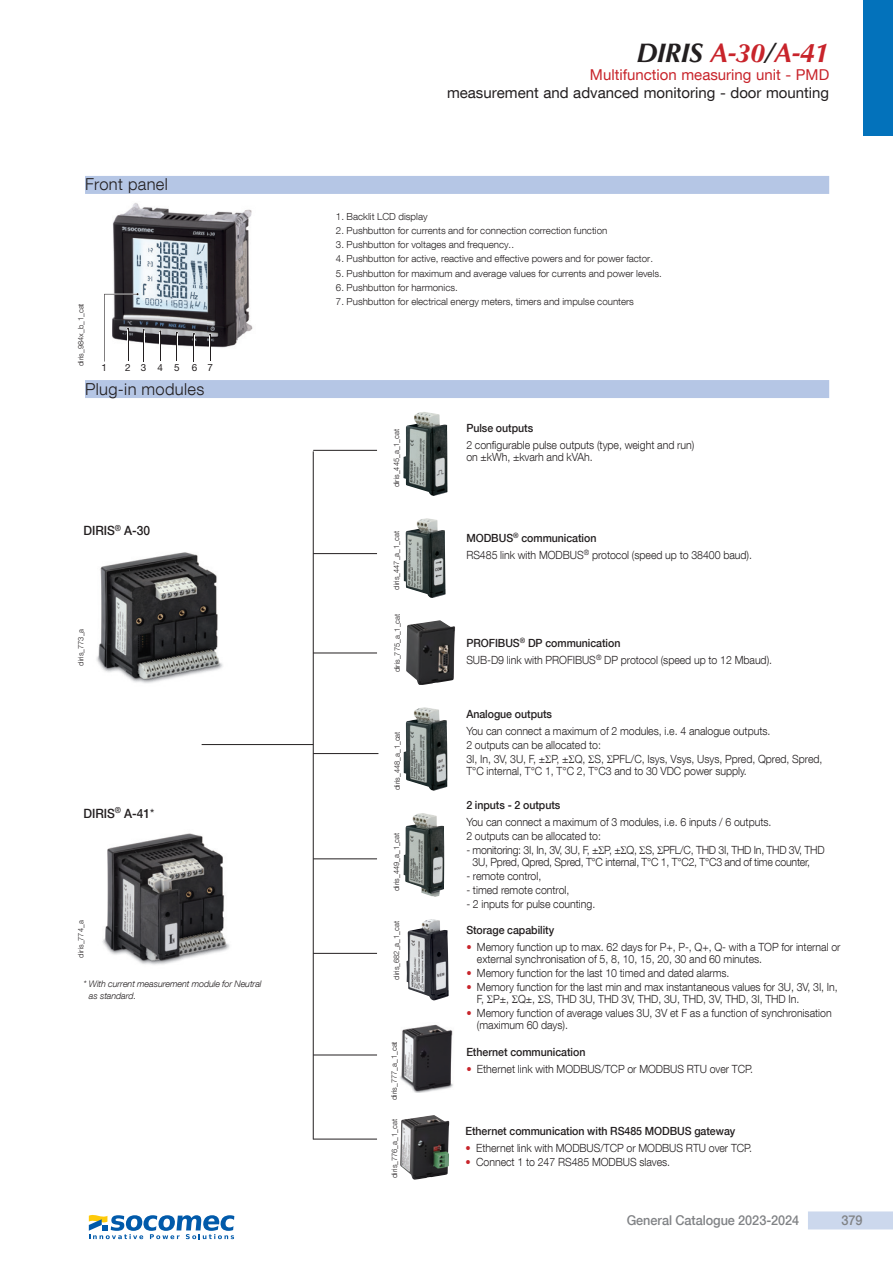
<style>
.page{position:relative;width:893px;height:1263px;background:#fff}
.page>*{position:absolute;margin:0;border:0;box-sizing:border-box;transform-origin:0 0}
.t1{font:italic 700 27px "Optima LT Std";letter-spacing:-.025em;color:#c8242b}
.titre_Bandeau{font:300 16.5px "Helvetica Neue LT Com";letter-spacing:.02em;color:#231f20}
.t2{font:15px "Helvetica Neue LT Com";color:#231f20}
.t3{font:15px "Helvetica Neue LT Com";color:#c8242b}
.t4{font:500 13.5px "Helvetica Neue LT Com";letter-spacing:-.005em;color:#808285;scale:.94 1}
.Texte_medium_8_5{font:500 12.75px "Helvetica Neue LT Com";letter-spacing:-.005em;color:#231f20;scale:.94 1}
.texte_light_7_5pt{font:300 11.25px/12px "Helvetica Neue LT Com";letter-spacing:-.005em;color:#231f20;scale:.94 1}
.texte_light_7_5pt-2{font:500 11.25px "Helvetica Neue LT Com";letter-spacing:-.005em;color:#231f20;scale:.94 1}
.texte_light_7_5pt-3{font:300 11.25px/12px "Helvetica Neue LT Com";letter-spacing:-.025em;color:#231f20;scale:.94 1}
.t5{font:9.9px "Helvetica Neue LT Com";letter-spacing:1.12em;color:#231f20}
.texte_schéma_phot{font:300 9.75px "Helvetica Neue LT Com";color:#231f20}
.Note{font:italic 300 9px/12px "Helvetica Neue LT Com";letter-spacing:-.01em;color:#231f20}
.reference{font:300 7.5px "Helvetica Neue LT Com";color:#231f20}
.s1{font-weight:400}
.s2{color:#231f20}
.s3{color:#c8242b}
</style>
<div class="page">
<div style="left:808px;top:1211px;width:85px;height:18px;background:#ccd8ed"></div>
<div style="left:863px;top:0;width:30px;height:136px;background:#0372bb"></div>
<div style="left:85px;top:380px;width:744px;height:18px;background:#b5c6e5"></div>
<img style="left:96px;top:552px;width:127px;height:131px">
<img style="left:102px;top:833px;width:128px;height:132px">
<img style="left:403px;top:412px;width:45px;height:84px">
<img style="left:404px;top:518px;width:42px;height:80px">
<img style="left:404px;top:707px;width:43px;height:84px">
<img style="left:404px;top:813px;width:40px;height:84px">
<img style="left:406px;top:919px;width:43px;height:81px">
<hr style="left:202px;top:744px;width:111px;height:1px;background:#231f20">
<hr style="left:313px;top:753px;width:65px;height:1px;background:#231f20">
<hr style="left:313px;top:451px;width:1px;height:688px;background:#231f20">
<hr style="left:313px;top:953px;width:64px;height:1px;background:#231f20">
<hr style="left:313px;top:858px;width:64px;height:1px;background:#231f20">
<hr style="left:313px;top:553px;width:64px;height:1px;background:#231f20">
<hr style="left:313px;top:450px;width:64px;height:1px;background:#231f20">
<div style="left:85px;top:176px;width:744px;height:18px;background:#b5c6e5"></div>
<img style="left:400px;top:1115px;width:49px;height:65px">
<img style="left:400px;top:1024px;width:53px;height:69px">
<hr style="left:313px;top:1054px;width:64px;height:1px;background:#231f20">
<hr style="left:313px;top:1139px;width:64px;height:1px;background:#231f20">
<img style="left:406px;top:620px;width:49px;height:65px">
<hr style="left:313px;top:653px;width:64px;height:1px;background:#231f20">
<img style="left:113px;top:203px;width:140px;height:145px">
<hr style="left:160px;top:331px;width:1px;height:30px;background:#231f20">
<svg style="left:176px;top:331px;width:2px;height:30px"></svg>
<svg style="left:193px;top:332px;width:2px;height:29px"></svg>
<svg style="left:209px;top:333px;width:3px;height:28px"></svg>
<svg style="left:104px;top:293px;width:41px;height:68px"></svg>
<svg style="left:89px;top:1215px;width:145px;height:24px"></svg>
<p class="titre_Bandeau" style="left:85px;top:174px;width:84px">Front panel</p>
<p class="reference" style="left:76px;top:366px;width:64px;rotate:-90deg">diris_984x_b_1_cat</p>
<p class="t5" style="left:101px;top:361px;width:7px">1</p>
<p class="t5" style="left:125px;top:361px;width:89px">234567</p>
<p class="titre_Bandeau" style="left:85px;top:379px;width:121px">Plug-in modules</p>
<p class="Texte_medium_8_5" style="left:84px;top:523px;width:72px">DIRIS<sup>®</sup> A-30</p>
<p class="reference" style="left:76px;top:666px;width:38px;rotate:-90deg">diris_773_a</p>
<p class="Texte_medium_8_5" style="left:84px;top:805px;width:77px">DIRIS<sup>®</sup> A-41<span class="s1">*</span></p>
<p class="reference" style="left:76px;top:957px;width:38px;rotate:-90deg">diris_774_a</p>
<p class="Note" style="left:89px;top:978px;width:174px;text-indent:-5px">* With current measurement module for Neutral as standard.</p>
<h1 class="t1" style="left:636px;top:37px;width:194px"><span class="s2">DIRIS</span> A-30<span class="s2">/</span>A-41</h1>
<h3 class="t3" style="left:590px;top:66px;width:241px">Multifunction measuring unit - PMD</h3>
<h3 class="t2" style="left:447px;top:84px;width:384px">measurement and advanced monitoring - door mounting</h3>
<p class="texte_schéma_phot" style="left:336px;top:211px;width:93px">1. Backlit LCD display</p>
<p class="texte_schéma_phot" style="left:336px;top:225px;width:273px">2. Pushbutton for currents and for connection correction function</p>
<p class="texte_schéma_phot" style="left:336px;top:239px;width:180px">3. Pushbutton for voltages and frequency..</p>
<p class="texte_schéma_phot" style="left:336px;top:253px;width:319px">4. Pushbutton for active, reactive and effective powers and for power factor.</p>
<p class="texte_schéma_phot" style="left:336px;top:267px;width:327px">5. Pushbutton for maximum and average values for currents and power levels.</p>
<p class="texte_schéma_phot" style="left:336px;top:281px;width:123px">6. Pushbutton for harmonics.</p>
<p class="texte_schéma_phot" style="left:336px;top:295px;width:300px">7. Pushbutton for electrical energy meters, timers and impulse counters</p>
<p class="texte_light_7_5pt-2" style="left:466px;top:421px;width:73px">Pulse outputs</p>
<p class="reference" style="left:392px;top:487px;width:60px;rotate:-90deg">diris_445_a_1_cat</p>
<p class="texte_light_7_5pt" style="left:466px;top:439px;width:244px">2 configurable pulse outputs (type, weight and run) on ±kWh, ±kvarh and kVAh.</p>
<p class="reference" style="left:392px;top:590px;width:60px;rotate:-90deg">diris_447_a_1_cat</p>
<p class="reference" style="left:392px;top:672px;width:60px;rotate:-90deg">diris_775_a_1_cat</p>
<p class="texte_light_7_5pt-2" style="left:466px;top:531px;width:140px">MODBUS<sup>®</sup> communication</p>
<p class="texte_light_7_5pt" style="left:466px;top:549px;width:305px">RS485 link with MODBUS<sup>®</sup> protocol (speed up to 38400 baud).</p>
<p class="texte_light_7_5pt-2" style="left:466px;top:636px;width:165px">PROFIBUS<sup>®</sup> DP communication</p>
<p class="texte_light_7_5pt" style="left:466px;top:654px;width:327px">SUB-D9 link with PROFIBUS<sup>®</sup> DP protocol (speed up to 12 Mbaud).</p>
<p class="texte_light_7_5pt-2" style="left:466px;top:707px;width:93px">Analogue outputs</p>
<p class="reference" style="left:392px;top:790px;width:60px;rotate:-90deg">diris_448_a_1_cat</p>
<p class="texte_light_7_5pt" style="left:466px;top:725px;width:325px">You can connect a maximum of 2 modules, i.e. 4 analogue outputs.</p>
<p class="texte_light_7_5pt" style="left:466px;top:739px;width:145px">2 outputs can be allocated to:</p>
<p class="texte_light_7_5pt" style="left:466px;top:753px;width:380px">3I, In, 3V, 3U, F, ± P, ± Q, S, PFL/C, Isys, Vsys, Usys, Ppred, Qpred, Spred,<br>T°C internal, T°C 1, T°C 2, T°C3 and to 30 VDC power supply.</p>
<p class="reference" style="left:392px;top:891px;width:60px;rotate:-90deg">diris_449_a_1_cat</p>
<p class="reference" style="left:392px;top:980px;width:60px;rotate:-90deg">diris_682_a_1_cat</p>
<p class="texte_light_7_5pt-2" style="left:466px;top:798px;width:102px">2 inputs - 2 outputs</p>
<p class="texte_light_7_5pt" style="left:466px;top:815px;width:326px">You can connect a maximum of 3 modules, i.e. 6 inputs / 6 outputs.</p>
<p class="texte_light_7_5pt" style="left:466px;top:829px;width:145px">2 outputs can be allocated to:</p>
<p class="texte_light_7_5pt-3" style="left:473px;top:844px;width:376px;text-indent:-6px">- monitoring: 3I, In, 3V, 3U, F, ± P, ± Q, S, PFL/C, THD 3I, THD In, THD 3V, THD<br>3U, Ppred, Qpred, Spred, T°C internal, T°C 1, T°C2, T°C3 and of time counter,</p>
<p class="texte_light_7_5pt" style="left:466px;top:870px;width:81px">- remote control,</p>
<p class="texte_light_7_5pt" style="left:466px;top:884px;width:111px">- timed remote control,</p>
<p class="texte_light_7_5pt" style="left:466px;top:898px;width:139px">- 2 inputs for pulse counting.</p>
<p class="texte_light_7_5pt-2" style="left:466px;top:923px;width:95px">Storage capability</p>
<p class="texte_light_7_5pt" style="left:477px;top:941px;width:388px;text-indent:-11px"><span class="s3">•</span> Memory function up to max. 62 days for P+, P-, Q+, Q- with a TOP for internal or external synchronisation of 5, 8, 10, 15, 20, 30 and 60 minutes.</p>
<p class="texte_light_7_5pt" style="left:466px;top:967px;width:281px"><span class="s3">•</span> Memory function for the last 10 timed and dated alarms.</p>
<p class="texte_light_7_5pt" style="left:477px;top:981px;width:385px;text-indent:-11px"><span class="s3">•</span> Memory function for the last min and max instantaneous values for 3U, 3V, 3I, In,<br>F, P±, Q±, S, THD 3U, THD 3V, THD, 3U, THD, 3V, THD, 3I, THD In.</p>
<p class="texte_light_7_5pt" style="left:477px;top:1007px;width:379px;text-indent:-11px"><span class="s3">•</span> Memory function of average values 3U, 3V et F as a function of synchronisation (maximum 60 days).</p>
<p class="reference" style="left:390px;top:1100px;width:60px;rotate:-90deg">diris_777_a_1_cat</p>
<p class="texte_light_7_5pt-2" style="left:466px;top:1045px;width:128px">Ethernet communication</p>
<p class="texte_light_7_5pt" style="left:466px;top:1063px;width:307px"><span class="s3">•</span> Ethernet link with MODBUS/TCP or MODBUS RTU over TCP.</p>
<p class="reference" style="left:390px;top:1178px;width:60px;rotate:-90deg">diris_776_a_1_cat</p>
<p class="texte_light_7_5pt-2" style="left:465px;top:1124px;width:289px">Ethernet communication with RS485 MODBUS gateway</p>
<p class="texte_light_7_5pt" style="left:465px;top:1142px;width:307px"><span class="s3">•</span> Ethernet link with MODBUS/TCP or MODBUS RTU over TCP.</p>
<p class="texte_light_7_5pt" style="left:465px;top:1156px;width:219px"><span class="s3">•</span> Connect 1 to 247 RS485 MODBUS slaves.</p>
<p class="t4" style="left:627px;top:1212px;width:185px">General Catalogue 2023-2024</p>
<p class="t4" style="left:841px;top:1212px;width:24px">379</p>
</div>
